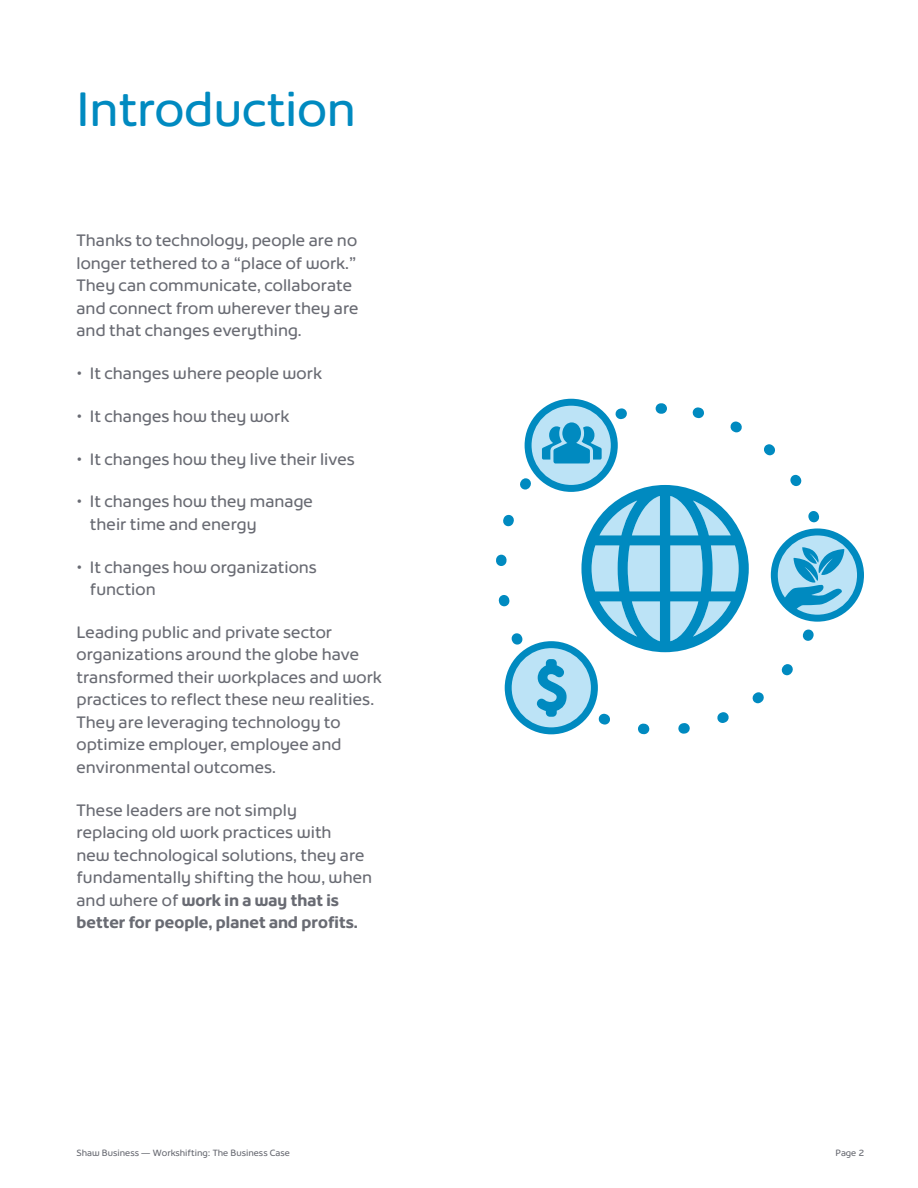
<style>
.page{position:relative;width:918px;height:1188px;background:#fff}
.page>*{position:absolute;margin:0;border:0;box-sizing:border-box;transform-origin:0 0}
.t1{font:500 48px "Shaw";color:#008ac0}
.t2{font:500 16.5px/22.5px "Shaw";letter-spacing:.005em;color:#696b73}
.t3{font:500 9px "Shaw";color:#696b73}
.s1{font-weight:700}
</style>
<div class="page">
<svg style="left:496px;top:444px;width:324px;height:260px"></svg>
<svg style="left:771px;top:528px;width:93px;height:94px"></svg>
<svg style="left:505px;top:399px;width:244px;height:335px"></svg>
<h1 class="t1" style="left:76px;top:82px;width:281px">Introduction</h1>
<p class="t2" style="left:76px;top:230px;width:284px">Thanks to technology, people are no longer tethered to a “place of work.” They can communicate, collaborate and connect from wherever they are and that changes everything.</p>
<p class="t2" style="left:76px;top:362px;width:247px">• It changes where people work</p>
<p class="t2" style="left:76px;top:405px;width:214px">• It changes how they work</p>
<p class="t2" style="left:76px;top:448px;width:280px">• It changes how they live their lives</p>
<p class="t2" style="left:90px;top:491px;width:225px;text-indent:-13px">• It changes how they manage their time and energy</p>
<p class="t2" style="left:90px;top:556px;width:228px;text-indent:-13px">• It changes how organizations function</p>
<p class="t2" style="left:76px;top:621px;width:307px">Leading public and private sector organizations around the globe have transformed their workplaces and work practices to reflect these new realities.<br>They are leveraging technology to optimize employer, employee and environmental outcomes.</p>
<p class="t2" style="left:76px;top:799px;width:297px">These leaders are not simply replacing old work practices with<br>new technological solutions, they are fundamentally shifting the how, when and where of <span class="s1">work in a way that is better for people, planet and profits.</span></p>
<p class="t3" style="left:76px;top:1148px;width:215px">Shaw Business — Workshifting: The Business Case</p>
<p class="t3" style="left:836px;top:1148px;width:30px">Page 2</p>
</div>
